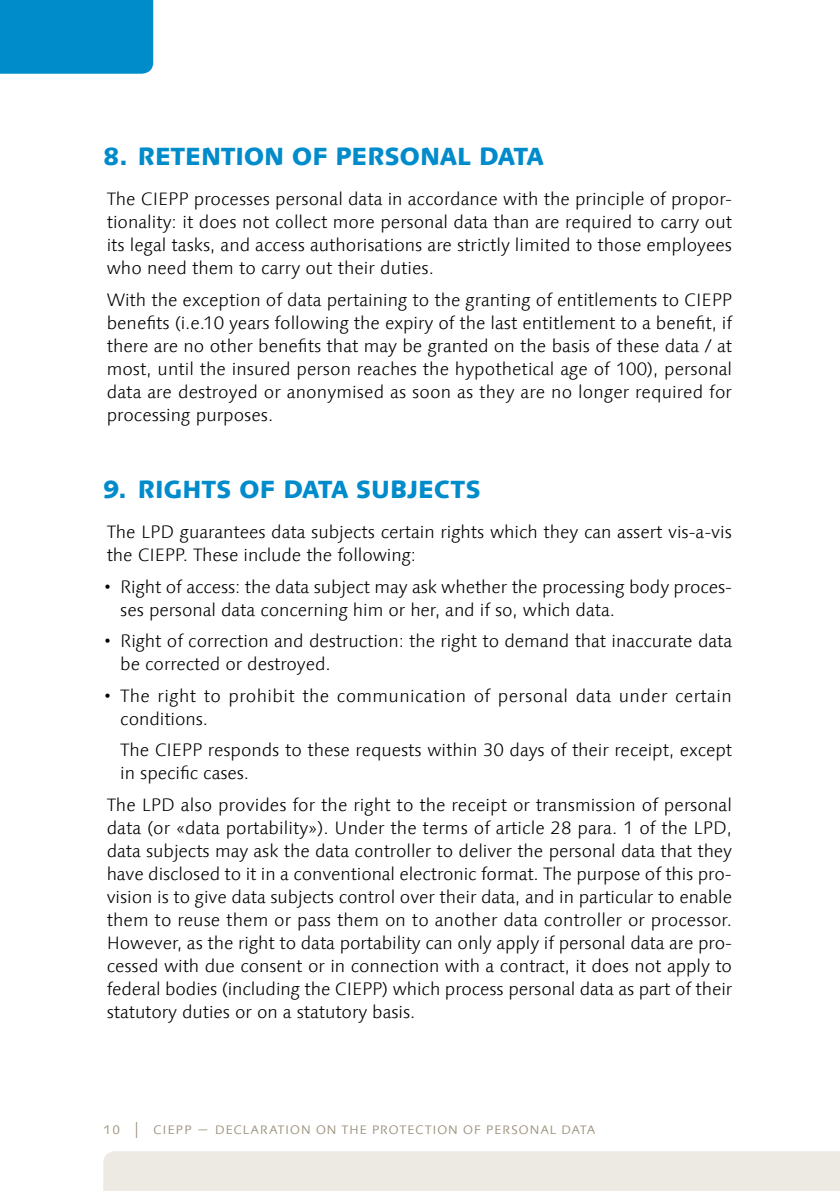
<style>
.page{position:relative;width:840px;height:1191px;background:#fff}
.page>*{position:absolute;margin:0;border:0;box-sizing:border-box;transform-origin:0 0}
.t1{font:800 25px "Linotype Syntax Com";letter-spacing:-.025em;color:#008bcb}
.t2{font:300 18px/23px "Linotype Syntax Com";letter-spacing:-.005em;color:#000}
.t3{font:300 18px/23px "Linotype Syntax Com";letter-spacing:.02em;color:#000}
.t4{font:300 16px "Linotype Syntax Com";color:#9b907b}
</style>
<div class="page">
<div style="left:103px;top:1151px;width:736px;height:40px;background:#ede9e3"></div>
<div style="left:0;top:0;width:153px;height:74px;background:#008bcb"></div>
<h1 class="t1" style="left:103px;top:140px;width:442px">8. RETENTION OF PERSONAL DATA</h1>
<p class="t2" style="left:107px;top:188px;width:626px;text-align:justify">The CIEPP processes personal data in accordance with the principle of propor&shy;tionality: it does not collect more personal data than are required to carry out its legal tasks, and access authorisations are strictly limited to those employees who need them to carry out their duties.</p>
<p class="t2" style="left:107px;top:288px;width:626px;text-align:justify">With the exception of data pertaining to the granting of entitlements to CIEPP benefits (i.e.10 years following the expiry of the last entitlement to a benefit, if there are no other benefits that may be granted on the basis of these data / at most, until the insured person reaches the hypothetical age of 100), personal data are destroyed or anonymised as soon as they are no longer required for processing purposes.</p>
<h1 class="t1" style="left:103px;top:473px;width:379px">9. RIGHTS OF DATA SUBJECTS</h1>
<p class="t2" style="left:107px;top:520px;width:626px">The LPD guarantees data subjects certain rights which they can assert vis-a-vis the CIEPP. These include the following:</p>
<p class="t2" style="left:120px;top:575px;width:613px;text-indent:-17px">• Right of access: the data subject may ask whether the processing body proces&shy;ses personal data concerning him or her, and if so, which data.</p>
<p class="t2" style="left:120px;top:629px;width:613px;text-indent:-17px">• Right of correction and destruction: the right to demand that inaccurate data be corrected or destroyed.</p>
<p class="t3" style="left:120px;top:684px;width:612px;text-indent:-17px">• The right to prohibit the communication of personal data under certain conditions.</p>
<p class="t2" style="left:120px;top:738px;width:613px">The CIEPP responds to these requests within 30 days of their receipt, except in specific cases.</p>
<p class="t2" style="left:107px;top:793px;width:626px;text-align:justify">The LPD also provides for the right to the receipt or transmission of personal data (or «data portability»). Under the terms of article 28 para. 1 of the LPD, data subjects may ask the data controller to deliver the personal data that they have disclosed to it in a conventional electronic format. The purpose of this pro&shy;vision is to give data subjects control over their data, and in particular to enable them to reuse them or pass them on to another data controller or processor.<br>However, as the right to data portability can only apply if personal data are pro&shy;cessed with due consent or in connection with a contract, it does not apply to federal bodies (including the CIEPP) which process personal data as part of their statutory duties or on a statutory basis.</p>
<p class="t4" style="left:103px;top:1119px;width:493px">10 | ciepp - declaration on the protection of personal data</p>
</div>
